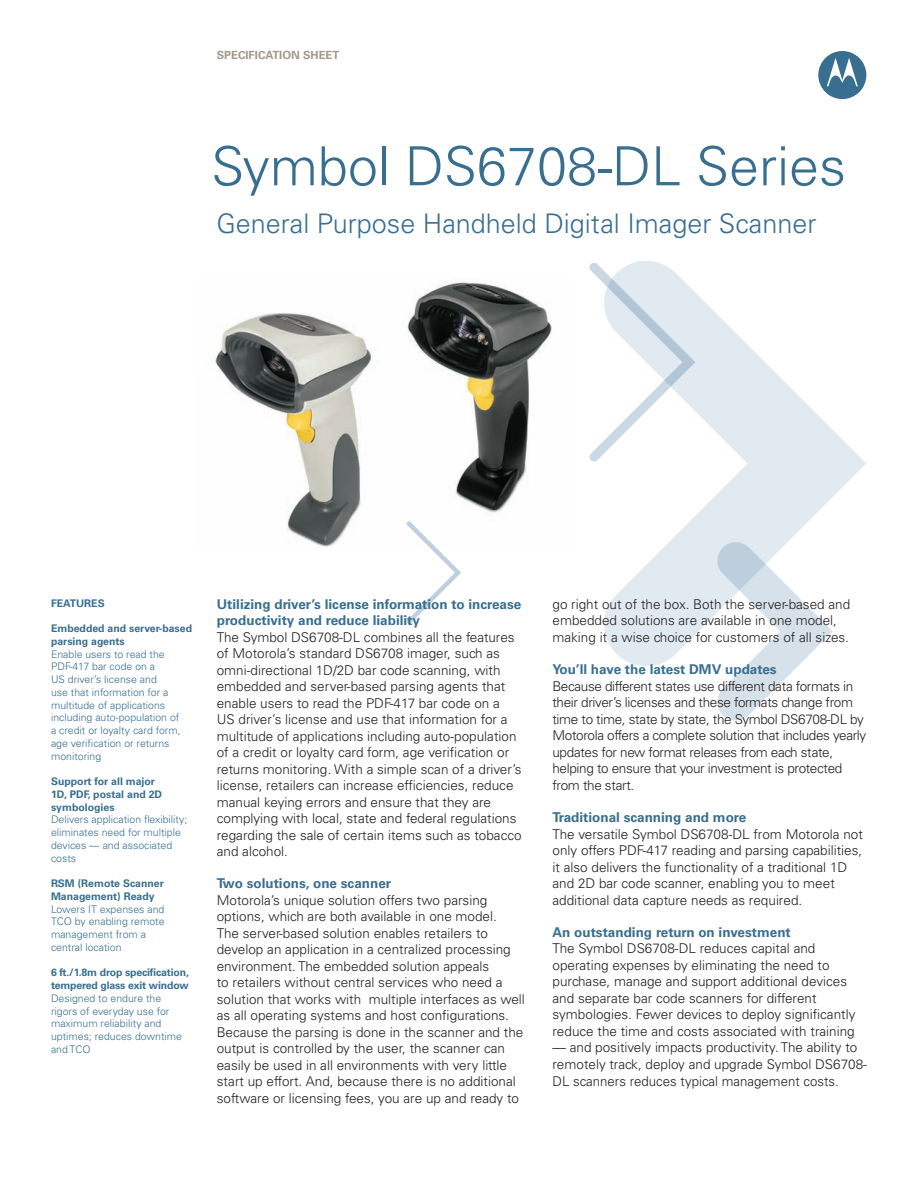
<style>
.page{position:relative;width:918px;height:1188px;background:#fff}
.page>*{position:absolute;margin:0;border:0;box-sizing:border-box;transform-origin:0 0}
.Product_name{font:300 54px "Univers LT Std";color:#386e8f}
.Product_name-2{font:300 27px "Univers LT Std";color:#386e8f}
.Body_copy{font:300 13.5px/16.5px "Univers LT Std";color:#231f20}
.Body_copy-2{font:300 13.5px/16.5px "Univers LT Std";letter-spacing:-.025em;color:#231f20}
.Body_Heading_1{font:700 13.5px/16.2px "Univers LT Std";color:#386e8f}
.Data_sheet_header{font:700 11.25px "Univers LT Std";color:#a1988a}
.Caption_head{font:300 10.5px/12.8px "Univers LT Std";color:#386e8f}
.Caption_head-2{font:700 10.5px/12.8px "Univers LT Std";color:#386e8f}
.Caption_body{font:300 10.5px/12.8px "Univers LT Std";color:#386e8f}
</style>
<div class="page">
<svg style="left:604px;top:261px;width:262px;height:405px"></svg>
<svg style="left:406px;top:548px;width:55px;height:76px"></svg>
<svg style="left:716px;top:541px;width:117px;height:180px"></svg>
<svg style="left:589px;top:262px;width:106px;height:200px"></svg>
<img style="left:214px;top:281px;width:338px;height:267px">
<svg style="left:818px;top:51px;width:48px;height:48px"></svg>
<p class="Data_sheet_header" style="left:217px;top:49px;width:124px">SPECIFICATION SHEET</p>
<p class="Product_name" style="left:211px;top:134px;width:636px">Symbol DS6708-DL Series</p>
<p class="Product_name-2" style="left:216px;top:207px;width:602px">General Purpose Handheld Digital Imager Scanner</p>
<p class="Caption_head-2" style="left:51px;top:597px;width:55px">FEATURES</p>
<p class="Caption_head-2" style="left:51px;top:622px;width:143px">Embedded and server-based parsing agents</p>
<p class="Caption_head" style="left:51px;top:648px;width:131px">Enable users to read the<br>PDF-417 bar code on a<br>US driver’s license and<br>use that information for a multitude of applications including auto-population of a credit or loyalty card form, age verification or returns monitoring</p>
<p class="Caption_head-2" style="left:51px;top:775px;width:113px">Support for all major<br>1D, PDF, postal and 2D symbologies</p>
<p class="Caption_head" style="left:51px;top:813px;width:138px">Delivers application flexibility; eliminates need for multiple devices — and associated costs</p>
<p class="Caption_head-2" style="left:51px;top:877px;width:114px">RSM (Remote Scanner<br>Management) Ready</p>
<p class="Caption_body" style="left:51px;top:903px;width:115px">Lowers IT expenses and<br>TCO by enabling remote management from a central location</p>
<p class="Caption_head-2" style="left:51px;top:966px;width:140px">6 ft./1.8m drop specification, tempered glass exit window</p>
<p class="Caption_body" style="left:51px;top:992px;width:133px">Designed to endure the rigors of everyday use for maximum reliability and uptimes; reduces downtime and TCO</p>
<p class="Body_Heading_1" style="left:217px;top:596px;width:306px">Utilizing driver’s license information to increase productivity and reduce liability</p>
<p class="Body_copy" style="left:217px;top:629px;width:306px">The Symbol DS6708-DL combines all the features of Motorola’s standard DS6708 imager, such as omni-directional 1D/2D bar code scanning, with embedded and server-based parsing agents that enable users to read the PDF-417 bar code on a<br>US driver’s license and use that information for a multitude of applications including auto-population of a credit or loyalty card form, age verification or returns monitoring. With a simple scan of a driver’s license, retailers can increase efficiencies, reduce manual keying errors and ensure that they are complying with local, state and federal regulations regarding the sale of certain items such as tobacco and alcohol.</p>
<p class="Body_Heading_1" style="left:217px;top:876px;width:176px">Two solutions, one scanner</p>
<p class="Body_copy" style="left:217px;top:892px;width:310px">Motorola’s unique solution offers two parsing options, which are both available in one model.<br>The server-based solution enables retailers to develop an application in a centralized processing environment. The embedded solution appeals<br>to retailers without central services who need a solution that works with multiple interfaces as well as all operating systems and host configurations.<br>Because the parsing is done in the scanner and the output is controlled by the user, the scanner can easily be used in all environments with very little start up effort. And, because there is no additional software or licensing fees, you are up and ready to</p>
<p class="Body_copy" style="left:552px;top:596px;width:299px">go right out of the box. Both the server-based and embedded solutions are available in one model, making it a wise choice for customers of all sizes.</p>
<p class="Body_Heading_1" style="left:552px;top:661px;width:226px">You’ll have the latest DMV updates</p>
<p class="Body_copy-2" style="left:552px;top:678px;width:315px">Because different states use different data formats in their driver’s licenses and these formats change from time to time, state by state, the Symbol DS6708-DL by Motorola offers a complete solution that includes yearly updates for new format releases from each state, helping to ensure that your investment is protected from the start.</p>
<p class="Body_Heading_1" style="left:552px;top:809px;width:195px">Traditional scanning and more</p>
<p class="Body_copy" style="left:552px;top:826px;width:312px">The versatile Symbol DS6708-DL from Motorola not only offers PDF-417 reading and parsing capabilities, it also delivers the functionality of a traditional 1D and 2D bar code scanner, enabling you to meet additional data capture needs as required.</p>
<p class="Body_Heading_1" style="left:552px;top:924px;width:240px">An outstanding return on investment</p>
<p class="Body_copy" style="left:552px;top:940px;width:304px">The Symbol DS6708-DL reduces capital and operating expenses by eliminating the need to purchase, manage and support additional devices and separate bar code scanners for different symbologies. Fewer devices to deploy significantly reduce the time and costs associated with training</p>
<p class="Body_copy" style="left:552px;top:1039px;width:316px">— and positively impacts productivity. The ability to remotely track, deploy and upgrade Symbol DS6708-<br>DL scanners reduces typical management costs.</p>
</div>
